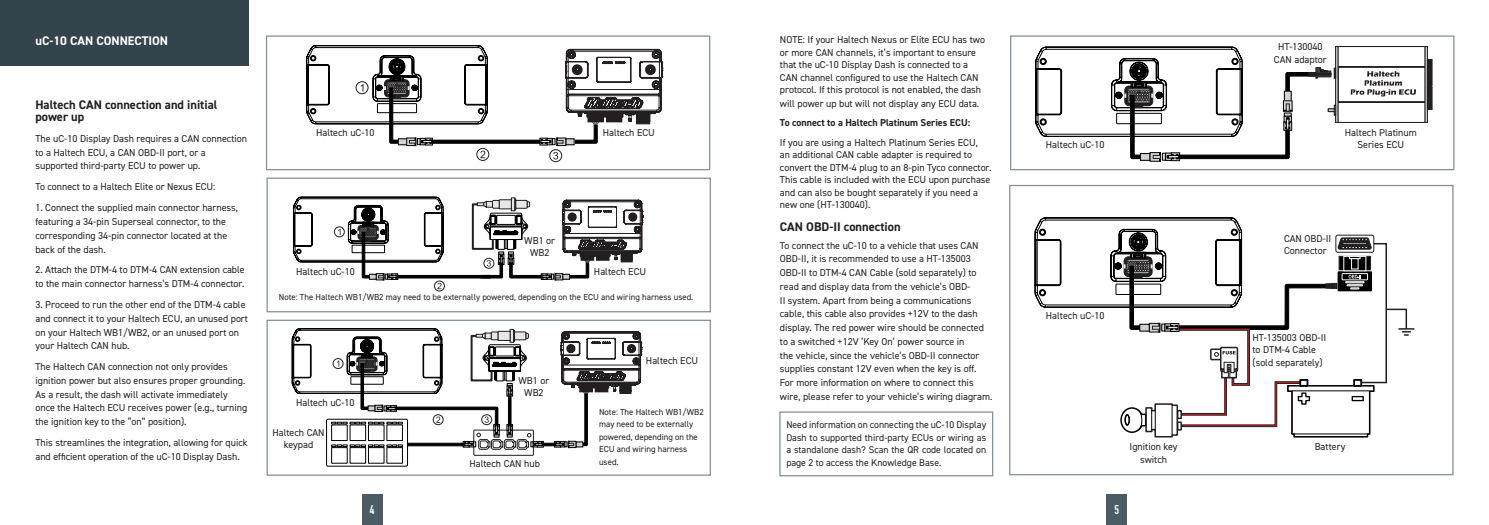
<style>
.page{position:relative;width:1489px;height:525px;background:#fff}
.page>*{position:absolute;margin:0;border:0;box-sizing:border-box;transform-origin:0 0}
.Body_Copy{font:700 12.5px/12.5px "DIN2014";color:#231f20}
.page_Header_-_White{font:700 12.5px "DIN2014";color:#fff}
.t1{font:700 12.5px "DIN Condensed";color:#fff}
.Body_Copy-2{font:10px/13.8px "DIN2014";color:#231f20}
.Body_Copy-3{font:700 10px "DIN2014";color:#231f20}
.Body_Copy-4{font:9.75px/12.5px "DIN2014";color:#231f20;text-align:justify}
.Body_Copy-5{font:8.75px/12.5px "DIN2014";color:#231f20}
</style>
<div class="page">
<div style="left:1106px;top:494px;width:20px;height:30px;background:#4c5c65"></div>
<div style="left:362px;top:494px;width:20px;height:30px;background:#4c5c65"></div>
<div style="left:0;top:0;width:248px;height:66px;background:#33444d"></div>
<div style="left:432px;top:140px;width:112px;height:3px;background:#000;border:1px solid #000"></div>
<svg style="left:539px;top:49px;width:123px;height:97px"></svg>
<div style="left:476px;top:148px;width:13px;height:13px;border:1px solid #231f20;border-radius:50%"></div>
<svg style="left:306px;top:45px;width:181px;height:113px"></svg>
<div style="left:549px;top:149px;width:13px;height:13px;border:1px solid #231f20;border-radius:50%"></div>
<svg style="left:553px;top:152px;width:5px;height:7px"></svg>
<div style="left:266px;top:35px;width:444px;height:135px;border:1px solid #828f96"></div>
<hr style="left:398px;top:275px;width:92px;height:3px;background:#000">
<div style="left:434px;top:280px;width:11px;height:11px;border:1px solid #231f20;border-radius:50%"></div>
<svg style="left:293px;top:197px;width:150px;height:92px"></svg>
<svg style="left:471px;top:198px;width:171px;height:82px"></svg>
<div style="left:266px;top:177px;width:445px;height:135px;border:1px solid #828f96"></div>
<div style="left:473px;top:429px;width:61px;height:26px;border:1px solid #231f20"></div>
<svg style="left:331px;top:449px;width:72px;height:15px"></svg>
<div style="left:331px;top:447px;width:16px;height:16px;background:#fff;border:1px solid #000"></div>
<div style="left:350px;top:447px;width:16px;height:16px;background:#fff;border:1px solid #000"></div>
<div style="left:368px;top:447px;width:16px;height:16px;background:#fff;border:1px solid #000"></div>
<div style="left:386px;top:447px;width:16px;height:16px;background:#fff"></div>
<div style="left:326px;top:418px;width:82px;height:48px;border:1px solid #000"></div>
<svg style="left:292px;top:328px;width:349px;height:121px"></svg>
<div style="left:266px;top:319px;width:445px;height:156px;border:1px solid #828f96"></div>
<div style="left:1426px;top:59px;width:5px;height:29px;background:#231f20"></div>
<div style="left:1426px;top:87px;width:5px;height:22px;background:#231f20"></div>
<svg style="left:1035px;top:46px;width:392px;height:115px"></svg>
<div style="left:1010px;top:35px;width:444px;height:135px;border:1px solid #828f96"></div>
<svg style="left:1034px;top:217px;width:379px;height:221px"></svg>
<div style="left:1009px;top:185px;width:444px;height:290px;border:1px solid #828f96"></div>
<div style="left:779px;top:411px;width:214px;height:65px;border:1px solid #828f96"></div>
<p class="page_Header_-_White" style="left:35px;top:33px;width:134px">uC-10 CAN CONNECTION</p>
<p class="Body_Copy" style="left:35px;top:98px;width:183px">Haltech CAN connection and initial power up</p>
<p class="Body_Copy-2" style="left:35px;top:131px;width:213px">The uC-10 Display Dash requires a CAN connection to a Haltech ECU, a CAN OBD-II port, or a supported third-party ECU to power up.</p>
<p class="Body_Copy-2" style="left:35px;top:180px;width:181px">To connect to a Haltech Elite or Nexus ECU:</p>
<p class="Body_Copy-2" style="left:35px;top:200px;width:204px">1. Connect the supplied main connector harness, featuring a 34-pin Superseal connector, to the corresponding 34-pin connector located at the back of the dash.</p>
<p class="Body_Copy-2" style="left:35px;top:263px;width:211px">2. Attach the DTM-4 to DTM-4 CAN extension cable to the main connector harness’s DTM-4 connector.</p>
<p class="Body_Copy-2" style="left:35px;top:297px;width:214px">3. Proceed to run the other end of the DTM-4 cable and connect it to your Haltech ECU, an unused port on your Haltech WB1/WB2, or an unused port on your Haltech CAN hub.</p>
<p class="Body_Copy-2" style="left:35px;top:359px;width:213px">The Haltech CAN connection not only provides ignition power but also ensures proper grounding.<br>As a result, the dash will activate immediately once the Haltech ECU receives power (e.g., turning the ignition key to the “on” position).</p>
<p class="Body_Copy-2" style="left:35px;top:435px;width:214px">This streamlines the integration, allowing for quick and efficient operation of the uC-10 Display Dash.</p>
<p class="Body_Copy-2" style="left:316px;top:125px;width:60px">Haltech uC-10</p>
<p class="Body_Copy-2" style="left:296px;top:264px;width:60px">Haltech uC-10</p>
<p class="Body_Copy-2" style="left:602px;top:125px;width:54px">Haltech ECU</p>
<p class="Body_Copy-2" style="left:524px;top:233px;width:32px">WB1 or</p>
<p class="Body_Copy-2" style="left:530px;top:245px;width:21px">WB2</p>
<p class="Body_Copy-2" style="left:594px;top:264px;width:54px">Haltech ECU</p>
<p class="Body_Copy-5" style="left:279px;top:290px;width:416px">Note: The Haltech WB1/WB2 may need to be externally powered, depending on the ECU and wiring harness used.</p>
<p class="Body_Copy-2" style="left:296px;top:395px;width:60px">Haltech uC-10</p>
<p class="Body_Copy-2" style="left:272px;top:425px;width:54px">Haltech CAN</p>
<p class="Body_Copy-2" style="left:284px;top:437px;width:31px">keypad</p>
<p class="Body_Copy-2" style="left:518px;top:373px;width:32px">WB1 or</p>
<p class="Body_Copy-2" style="left:524px;top:385px;width:21px">WB2</p>
<p class="Body_Copy-2" style="left:469px;top:456px;width:72px">Haltech CAN hub</p>
<p class="Body_Copy-2" style="left:646px;top:353px;width:54px">Haltech ECU</p>
<p class="Body_Copy-5" style="left:599px;top:405px;width:106px">Note: The Haltech WB1/WB2 may need to be externally powered, depending on the<br>ECU and wiring harness used.</p>
<p class="Body_Copy-2" style="left:780px;top:33px;width:206px;line-height:12.5px">NOTE: If your Haltech Nexus or Elite ECU has two or more CAN channels, it’s important to ensure that the uC-10 Display Dash is connected to a CAN channel configured to use the Haltech CAN protocol. If this protocol is not enabled, the dash</p>
<p class="Body_Copy-2" style="left:780px;top:96px;width:201px">will power up but will not display any ECU data.</p>
<p class="Body_Copy-3" style="left:780px;top:116px;width:192px">To connect to a Haltech Platinum Series ECU:</p>
<p class="Body_Copy-2" style="left:780px;top:136px;width:213px;line-height:12.5px">If you are using a Haltech Platinum Series ECU,<br>an additional CAN cable adapter is required to convert the DTM-4 plug to an 8-pin Tyco connector.<br>This cable is included with the ECU upon purchase and can also be bought separately if you need a new one (HT-130040).</p>
<p class="Body_Copy" style="left:780px;top:220px;width:122px">CAN OBD-II connection</p>
<p class="Body_Copy-2" style="left:780px;top:238px;width:214px">To connect the uC-10 to a vehicle that uses CAN OBD-II, it is recommended to use a HT-135003<br>OBD-II to DTM-4 CAN Cable (sold separately) to read and display data from the vehicle’s OBD-<br>II system. Apart from being a communications cable, this cable also provides +12V to the dash display. The red power wire should be connected to a switched +12V ‘Key On’ power source in<br>the vehicle, since the vehicle’s OBD-II connector supplies constant 12V even when the key is off.<br>For more information on where to connect this wire, please refer to your vehicle’s wiring diagram.</p>
<p class="Body_Copy-4" style="left:786px;top:418px;width:201px">Need information on connecting the uC-10 Display Dash to supported third-party ECUs or wiring as a standalone dash? Scan the QR code located on page 2 to access the Knowledge Base.</p>
<p class="Body_Copy-2" style="left:1045px;top:137px;width:60px">Haltech uC-10</p>
<p class="Body_Copy-2" style="left:1045px;top:308px;width:60px">Haltech uC-10</p>
<p class="Body_Copy-2" style="left:1129px;top:439px;width:49px">Ignition key</p>
<p class="Body_Copy-2" style="left:1139px;top:452px;width:29px">switch</p>
<p class="t1" style="left:370px;top:501px;width:6px">4</p>
<p class="t1" style="left:1114px;top:501px;width:6px">5</p>
<p class="Body_Copy-2" style="left:1277px;top:40px;width:46px">HT-130040</p>
<p class="Body_Copy-2" style="left:1273px;top:52px;width:54px">CAN adaptor</p>
<p class="Body_Copy-2" style="left:1344px;top:125px;width:73px">Haltech Platinum</p>
<p class="Body_Copy-2" style="left:1357px;top:138px;width:48px">Series ECU</p>
<p class="Body_Copy-2" style="left:1283px;top:231px;width:49px">CAN OBD-II</p>
<p class="Body_Copy-2" style="left:1283px;top:243px;width:44px">Connector</p>
<p class="Body_Copy-2" style="left:1252px;top:330px;width:75px">HT-135003 OBD-II</p>
<p class="Body_Copy-2" style="left:1252px;top:342px;width:65px">to DTM-4 Cable</p>
<p class="Body_Copy-2" style="left:1252px;top:355px;width:72px">(sold separately)</p>
<p class="Body_Copy-2" style="left:1314px;top:439px;width:32px">Battery</p>
</div>
